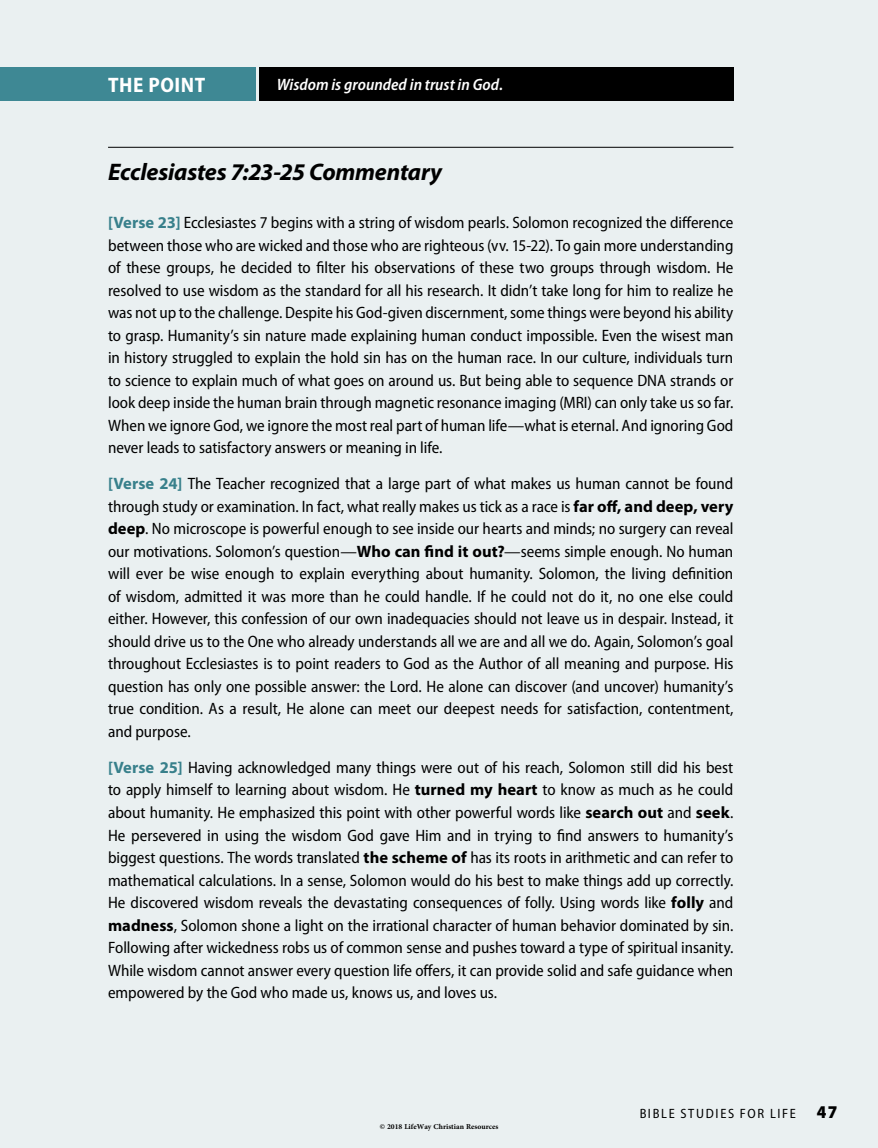
<style>
.page{position:relative;width:878px;height:1148px;background:#eaf0f1}
.page>*{position:absolute;margin:0;border:0;box-sizing:border-box;transform-origin:0 0}
.t1{font:italic 700 24px "Myriad Pro";letter-spacing:-.01em;color:#000}
.t2{font:700 semi-condensed 21px "Myriad Pro";letter-spacing:.025em;color:#fff}
.t3{font:semi-condensed 16.5px/22.5px "Myriad Pro";letter-spacing:-.005em;color:#000;text-align:justify}
.t4{font:italic 600 semi-condensed 16.5px "Myriad Pro";color:#fff}
.t5{font:semi-condensed 13.5px "Myriad Pro";letter-spacing:.125em;color:#000}
.t6{font:700 10.5px "Adobe Arabic";color:#000}
.s1{font-weight:700;font-stretch:normal;color:#3e8894}
.s2{font-weight:700;font-stretch:normal}
.s3{font-weight:900;font-size:18px}
</style>
<div class="page">
<div style="left:259px;top:68px;width:474px;height:33px;background:#000"></div>
<div style="left:0;top:68px;width:256px;height:33px;background:#3e8894"></div>
<hr style="left:108px;top:147px;width:625px;height:1px;background:#000">
<p class="t2" style="left:108px;top:73px;width:98px">THE POINT</p>
<p class="t4" style="left:277px;top:76px;width:228px">Wisdom is grounded in trust in God.</p>
<h1 class="t1" style="left:108px;top:159px;width:335px">Ecclesiastes 7:23-25 Commentary</h1>
<p class="t3" style="left:108px;top:212px;width:627px"><span class="s1">[Verse 23]</span> Ecclesiastes 7 begins with a string of wisdom pearls. Solomon recognized the difference between those who are wicked and those who are righteous (vv. 15-22). To gain more understanding of these groups, he decided to filter his observations of these two groups through wisdom. He resolved to use wisdom as the standard for all his research. It didn’t take long for him to realize he was not up to the challenge. Despite his God-given discernment, some things were beyond his ability to grasp. Humanity’s sin nature made explaining human conduct impossible. Even the wisest man in history struggled to explain the hold sin has on the human race. In our culture, individuals turn to science to explain much of what goes on around us. But being able to sequence DNA strands or look deep inside the human brain through magnetic resonance imaging (MRI) can only take us so far.<br>When we ignore God, we ignore the most real part of human life—what is eternal. And ignoring God never leads to satisfactory answers or meaning in life.</p>
<p class="t3" style="left:108px;top:473px;width:627px"><span class="s1">[Verse 24]</span> The Teacher recognized that a large part of what makes us human cannot be found through study or examination. In fact, what really makes us tick as a race is <span class="s2">far off, and deep, very deep</span>. No microscope is powerful enough to see inside our hearts and minds; no surgery can reveal our motivations. Solomon’s question—<span class="s2">Who can find it out?</span>—seems simple enough. No human will ever be wise enough to explain everything about humanity. Solomon, the living definition of wisdom, admitted it was more than he could handle. If he could not do it, no one else could either. However, this confession of our own inadequacies should not leave us in despair. Instead, it should drive us to the One who already understands all we are and all we do. Again, Solomon’s goal throughout Ecclesiastes is to point readers to God as the Author of all meaning and purpose. His question has only one possible answer: the Lord. He alone can discover (and uncover) humanity’s true condition. As a result, He alone can meet our deepest needs for satisfaction, contentment, and purpose.</p>
<p class="t3" style="left:108px;top:756px;width:627px"><span class="s1">[Verse 25]</span> Having acknowledged many things were out of his reach, Solomon still did his best to apply himself to learning about wisdom. He <span class="s2">turned my heart</span> to know as much as he could about humanity. He emphasized this point with other powerful words like <span class="s2">search out</span> and <span class="s2">seek</span>.<br>He persevered in using the wisdom God gave Him and in trying to find answers to humanity’s biggest questions. The words translated <span class="s2">the scheme of</span> has its roots in arithmetic and can refer to mathematical calculations. In a sense, Solomon would do his best to make things add up correctly.<br>He discovered wisdom reveals the devastating consequences of folly. Using words like <span class="s2">folly</span> and <span class="s2">madness</span>, Solomon shone a light on the irrational character of human behavior dominated by sin.<br>Following after wickedness robs us of common sense and pushes toward a type of spiritual insanity.<br>While wisdom cannot answer every question life offers, it can provide solid and safe guidance when empowered by the God who made us, knows us, and loves us.</p>
<p class="t6" style="left:380px;top:1119px;width:120px">© 2018 LifeWay Christian Resources</p>
<p class="t5" style="left:639px;top:1106px;width:199px">BIBLE STUDIES FOR LIFE <span class="s3">47</span></p>
</div>
